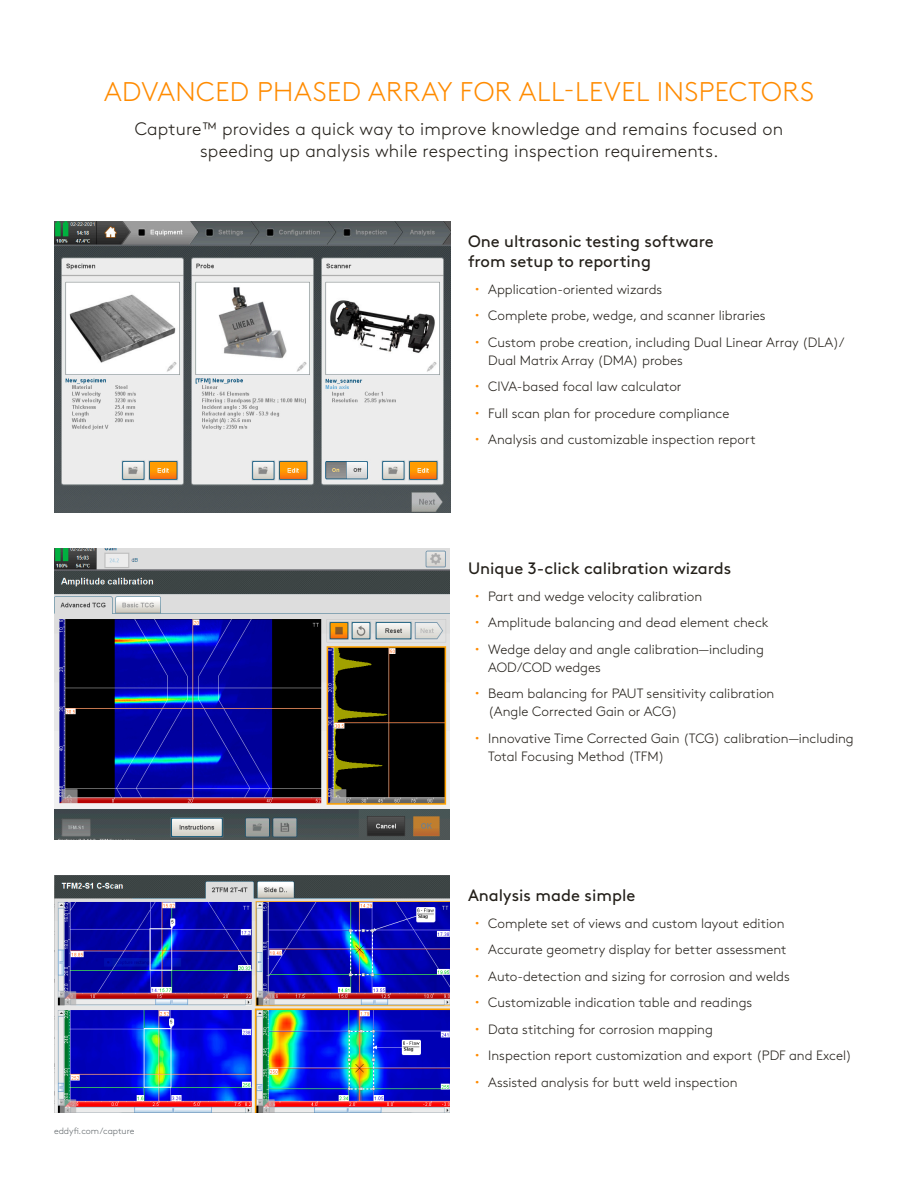
<style>
.page{position:relative;width:918px;height:1188px;background:#fff}
.page>*{position:absolute;margin:0;border:0;box-sizing:border-box;transform-origin:0 0}
.t1{font:300 27px "Brown Std";letter-spacing:.02em;color:#ff8b00}
.t2{font:300 18px/21.6px "Brown Std";letter-spacing:.01em;color:#231f19;text-align:center}
.t3{font:16.5px/19.8px "Brown Std";color:#231f19}
.t4{font:300 13.5px/26.5px "Brown Std";color:#231f19}
.t5{font:300 9px "Brown Std";color:#60666a}
</style>
<div class="page">
<img style="left:54px;top:221px;width:396px;height:291px">
<img style="left:54px;top:548px;width:396px;height:292px">
<img style="left:54px;top:876px;width:396px;height:237px">
<h1 class="t1" style="left:104px;top:77px;width:711px">ADVANCED PHASED ARRAY FOR ALL-LEVEL INSPECTORS</h1>
<h2 class="t2" style="left:135px;top:118px;width:650px">Capture™ provides a quick way to improve knowledge and remains focused on speeding up analysis while respecting inspection requirements.</h2>
<p class="t3" style="left:468px;top:232px;width:247px">One ultrasonic testing software from setup to reporting</p>
<p class="t4" style="left:488px;top:276px;width:358px">Application-oriented wizards<br>Complete probe, wedge, and scanner libraries<br>Custom probe creation, including Dual Linear Array (DLA)/</p>
<p class="t4" style="left:488px;top:347px;width:269px">Dual Matrix Array (DMA) probes CIVA-based focal law calculator<br>Full scan plan for procedure compliance Analysis and customizable inspection report</p>
<p class="t3" style="left:468px;top:559px;width:265px">Unique 3-click calibration wizards</p>
<p class="t4" style="left:488px;top:583px;width:282px">Part and wedge velocity calibration<br>Amplitude balancing and dead element check<br>Wedge delay and angle calibration—including</p>
<p class="t4" style="left:488px;top:654px;width:288px">AOD/COD wedges<br>Beam balancing for PAUT sensitivity calibration</p>
<p class="t4" style="left:488px;top:699px;width:367px">(Angle Corrected Gain or ACG)<br>Innovative Time Corrected Gain (TCG) calibration—including</p>
<p class="t4" style="left:488px;top:743px;width:178px">Total Focusing Method (TFM)</p>
<p class="t5" style="left:54px;top:1126px;width:82px">eddyfi.com/capture</p>
<p class="t3" style="left:468px;top:886px;width:169px">Analysis made simple</p>
<p class="t4" style="left:488px;top:910px;width:365px">Complete set of views and custom layout edition<br>Accurate geometry display for better assessment Auto-detection and sizing for corrosion and welds Customizable indication table and readings<br>Data stitching for corrosion mapping<br>Inspection report customization and export (PDF and Excel)<br>Assisted analysis for butt weld inspection</p>
</div>
